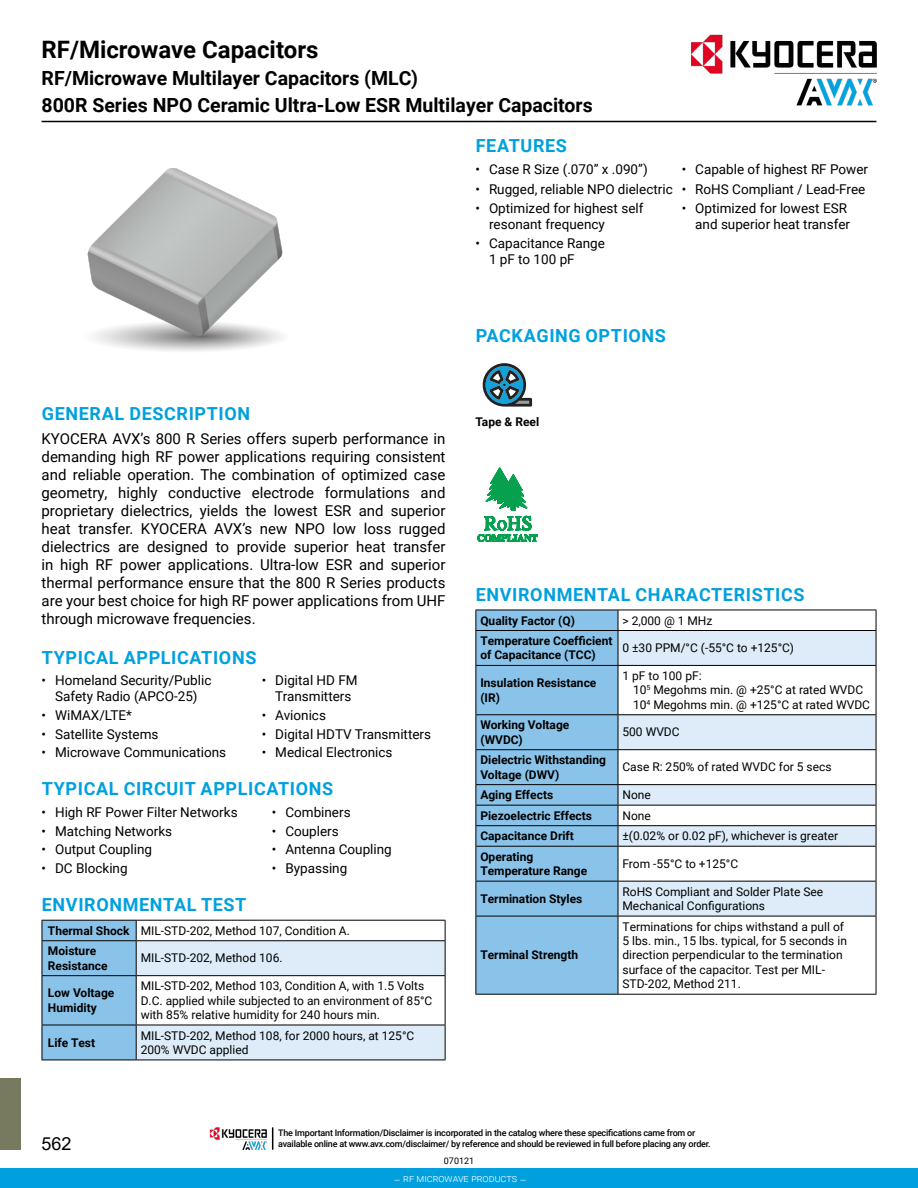
<style>
.page{position:relative;width:918px;height:1188px;background:#fff}
.page>*{position:absolute;margin:0;border:0;box-sizing:border-box;transform-origin:0 0}
.t1{font:700 24px "Roboto";color:#000}
.t2{font:700 19.5px "Roboto";color:#000}
.t3{font:700 18px "Roboto";letter-spacing:.035em;color:#00a0df}
.t4{font:18px "Arial";color:#000}
.t5{font:15px/18px "Roboto";color:#000;text-align:justify}
.t6{font:13.5px/16.2px "Roboto";color:#000}
.t7{font:12px/14.4px "Roboto";color:#000}
.t8{font:700 12px/14.4px "Roboto";color:#000}
.t9{font:300 10.5px "Roboto";color:#fff}
.t10{font:500 9px/10.8px "Roboto";letter-spacing:-.025em;color:#000}
.t11{font:9px "Roboto";letter-spacing:.015em;color:#000}
.s1{font-weight:700}
</style>
<div class="page">
<hr style="left:42px;top:121px;width:834px;height:1px;background:#000">
<div style="left:0;top:1078px;width:21px;height:72px;background:#787a60"></div>
<svg style="left:42px;top:920px;width:404px;height:140px"></svg>
<hr style="left:42px;top:940px;width:94px;height:1px;background:#000">
<hr style="left:42px;top:941px;width:1px;height:34px;background:#000">
<hr style="left:136px;top:940px;width:310px;height:1px;background:#000">
<hr style="left:136px;top:941px;width:1px;height:34px;background:#000">
<hr style="left:445px;top:941px;width:1px;height:34px;background:#000">
<hr style="left:42px;top:975px;width:94px;height:1px;background:#000">
<hr style="left:42px;top:976px;width:1px;height:49px;background:#000">
<hr style="left:136px;top:975px;width:310px;height:1px;background:#000">
<hr style="left:136px;top:976px;width:1px;height:49px;background:#000">
<hr style="left:445px;top:976px;width:1px;height:49px;background:#000">
<hr style="left:42px;top:1025px;width:94px;height:1px;background:#000">
<hr style="left:42px;top:1025px;width:1px;height:35px;background:#000">
<hr style="left:136px;top:1025px;width:310px;height:1px;background:#000">
<hr style="left:136px;top:1025px;width:1px;height:35px;background:#000">
<hr style="left:445px;top:1025px;width:1px;height:35px;background:#000">
<hr style="left:42px;top:1060px;width:94px;height:1px;background:#000">
<hr style="left:136px;top:1060px;width:310px;height:1px;background:#000">
<div style="left:477px;top:917px;width:141px;height:77px;background:#8ac3e9"></div>
<svg style="left:619px;top:631px;width:257px;height:285px;fill:#ddecf8"></svg>
<hr style="left:618px;top:610px;width:258px;height:1px;background:#000">
<svg style="left:876px;top:610px;width:1px;height:20px"></svg>
<hr style="left:618px;top:630px;width:258px;height:1px;background:#000">
<hr style="left:876px;top:631px;width:1px;height:34px;background:#000">
<hr style="left:618px;top:665px;width:258px;height:1px;background:#000">
<hr style="left:876px;top:666px;width:1px;height:48px;background:#000">
<hr style="left:618px;top:714px;width:258px;height:1px;background:#000">
<hr style="left:876px;top:715px;width:1px;height:34px;background:#000">
<hr style="left:618px;top:749px;width:258px;height:1px;background:#000">
<hr style="left:876px;top:750px;width:1px;height:34px;background:#000">
<hr style="left:618px;top:784px;width:258px;height:1px;background:#000">
<hr style="left:618px;top:805px;width:258px;height:1px;background:#000">
<hr style="left:618px;top:825px;width:258px;height:1px;background:#000">
<svg style="left:876px;top:785px;width:1px;height:61px"></svg>
<hr style="left:618px;top:846px;width:258px;height:1px;background:#000">
<hr style="left:876px;top:847px;width:1px;height:34px;background:#000">
<hr style="left:618px;top:881px;width:258px;height:1px;background:#000">
<hr style="left:876px;top:882px;width:1px;height:34px;background:#000">
<hr style="left:476px;top:916px;width:142px;height:1px;background:#000">
<hr style="left:476px;top:916px;width:1px;height:78px;background:#000">
<hr style="left:618px;top:916px;width:258px;height:1px;background:#000">
<hr style="left:618px;top:916px;width:1px;height:78px;background:#000">
<hr style="left:876px;top:916px;width:1px;height:78px;background:#000">
<hr style="left:476px;top:994px;width:142px;height:1px;background:#000">
<hr style="left:618px;top:994px;width:258px;height:1px;background:#000">
<img style="left:87px;top:168px;width:196px;height:183px">
<svg style="left:457px;top:120px;width:162px;height:796px"></svg>
<img style="left:669px;top:34px;width:208px;height:87px">
<div style="left:0;top:1169px;width:918px;height:19px;background:#00a0df"></div>
<img style="left:210px;top:1127px;width:57px;height:23px">
<svg style="left:272px;top:1127px;width:1px;height:23px"></svg>
<h1 class="t1" style="left:42px;top:33px;width:278px">RF/Microwave Capacitors</h1>
<h2 class="t2" style="left:42px;top:92px;width:553px">800R Series NPO Ceramic Ultra-Low ESR Multilayer Capacitors</h2>
<h2 class="t2" style="left:42px;top:65px;width:378px">RF/Microwave Multilayer Capacitors (MLC)</h2>
<h3 class="t3" style="left:476px;top:133px;width:93px">FEATURES</h3>
<p class="t6" style="left:476px;top:161px;width:174px">• Case R Size (.070” x .090”)</p>
<p class="t6" style="left:682px;top:161px;width:188px">• Capable of highest RF Power</p>
<p class="t6" style="left:476px;top:181px;width:391px">• Rugged, reliable NPO dielectric • RoHS Compliant / Lead-Free</p>
<p class="t6" style="left:489px;top:200px;width:156px;text-indent:-14px">• Optimized for highest self resonant frequency</p>
<p class="t6" style="left:682px;top:200px;width:170px;text-align:right">• Optimized for lowest ESR and superior heat transfer</p>
<p class="t6" style="left:489px;top:234px;width:118px;text-indent:-14px">• Capacitance Range<br>1 pF to 100 pF</p>
<h3 class="t3" style="left:42px;top:401px;width:210px">GENERAL DESCRIPTION</h3>
<p class="t5" style="left:42px;top:429px;width:405px">KYOCERA AVX’s 800 R Series offers superb performance in demanding high RF power applications requiring consistent and reliable operation. The combination of optimized case geometry, highly conductive electrode formulations and proprietary dielectrics, yields the lowest ESR and superior heat transfer. KYOCERA AVX’s new NPO low loss rugged dielectrics are designed to provide superior heat transfer in high RF power applications. Ultra-low ESR and superior thermal performance ensure that the 800 R Series products are your best choice for high RF power applications from UHF through microwave frequencies.</p>
<h3 class="t3" style="left:42px;top:645px;width:216px">TYPICAL APPLICATIONS</h3>
<p class="t6" style="left:42px;top:672px;width:171px;text-align:center">• Homeland Security/Public<br>Safety Radio (APCO-25)</p>
<p class="t6" style="left:262px;top:672px;width:97px;text-align:center">• Digital HD FM<br>Transmitters</p>
<p class="t6" style="left:42px;top:707px;width:92px">• WiMAX/LTE*</p>
<p class="t6" style="left:262px;top:707px;width:66px">• Avionics</p>
<p class="t6" style="left:42px;top:725px;width:118px">• Satellite Systems</p>
<p class="t6" style="left:262px;top:725px;width:171px">• Digital HDTV Transmitters</p>
<p class="t6" style="left:42px;top:744px;width:186px">• Microwave Communications</p>
<p class="t6" style="left:262px;top:744px;width:132px">• Medical Electronics</p>
<h3 class="t3" style="left:42px;top:776px;width:293px">TYPICAL CIRCUIT APPLICATIONS</h3>
<p class="t6" style="left:42px;top:804px;width:198px">• High RF Power Filter Networks</p>
<p class="t6" style="left:272px;top:804px;width:80px">• Combiners</p>
<p class="t6" style="left:42px;top:822px;width:132px">• Matching Networks</p>
<p class="t6" style="left:272px;top:822px;width:68px">• Couplers</p>
<p class="t6" style="left:42px;top:841px;width:112px">• Output Coupling</p>
<p class="t6" style="left:272px;top:841px;width:122px">• Antenna Coupling</p>
<p class="t6" style="left:42px;top:859px;width:88px">• DC Blocking</p>
<p class="t6" style="left:272px;top:859px;width:77px">• Bypassing</p>
<h3 class="t3" style="left:42px;top:892px;width:206px">ENVIRONMENTAL TEST</h3>
<p class="t7" style="left:48px;top:920px;width:304px;line-height:20.5px"><span class="s1">Thermal Shock</span> MIL-STD-202, Method 107, Condition A.<br><span class="s1">Moisture</span></p>
<p class="t8" style="left:48px;top:958px;width:61px">Resistance</p>
<p class="t7" style="left:141px;top:951px;width:143px">MIL-STD-202, Method 106.</p>
<p class="t8" style="left:48px;top:985px;width:68px">Low Voltage<br>Humidity</p>
<p class="t7" style="left:141px;top:978px;width:293px">MIL-STD-202, Method 103, Condition A, with 1.5 Volts<br>D.C. applied while subjected to an environment of 85°C with 85% relative humidity for 240 hours min.</p>
<p class="t8" style="left:48px;top:1035px;width:49px">Life Test</p>
<p class="t7" style="left:141px;top:1028px;width:275px">MIL-STD-202, Method 108, for 2000 hours, at 125°C<br>200% WVDC applied</p>
<h3 class="t3" style="left:476px;top:323px;width:192px">PACKAGING OPTIONS</h3>
<p class="t8" style="left:476px;top:414px;width:65px">Tape &amp; Reel</p>
<h3 class="t3" style="left:476px;top:582px;width:330px">ENVIRONMENTAL CHARACTERISTICS</h3>
<p class="t8" style="left:480px;top:613px;width:96px">Quality Factor (Q)</p>
<p class="t7" style="left:623px;top:613px;width:91px">&gt; 2,000 @ 1 MHz</p>
<p class="t8" style="left:480px;top:633px;width:134px">Temperature Coefficient of Capacitance (TCC)</p>
<p class="t7" style="left:623px;top:640px;width:173px">0 ±30 PPM/°C (-55°C to +125°C)</p>
<p class="t8" style="left:480px;top:675px;width:118px">Insulation Resistance (IR)</p>
<p class="t7" style="left:633px;top:668px;width:239px;text-indent:-10px">1 pF to 100 pF:<br>10<sup>5</sup> Megohms min. @ +25°C at rated WVDC<br>10<sup>4</sup> Megohms min. @ +125°C at rated WVDC</p>
<p class="t8" style="left:480px;top:717px;width:90px">Working Voltage (WVDC)</p>
<p class="t7" style="left:623px;top:725px;width:59px">500 WVDC</p>
<p class="t8" style="left:480px;top:752px;width:127px">Dielectric Withstanding<br>Voltage (DWV)</p>
<p class="t7" style="left:623px;top:760px;width:211px">Case R: 250% of rated WVDC for 5 secs</p>
<p class="t8" style="left:480px;top:787px;width:74px">Aging Effects</p>
<p class="t7" style="left:623px;top:787px;width:30px">None</p>
<p class="t8" style="left:480px;top:808px;width:113px">Piezoelectric Effects</p>
<p class="t7" style="left:623px;top:808px;width:30px">None</p>
<p class="t8" style="left:480px;top:828px;width:95px">Capacitance Drift</p>
<p class="t7" style="left:623px;top:828px;width:217px">±(0.02% or 0.02 pF), whichever is greater</p>
<p class="t8" style="left:480px;top:849px;width:108px">Operating<br>Temperature Range</p>
<p class="t7" style="left:623px;top:856px;width:117px">From -55°C to +125°C</p>
<p class="t8" style="left:480px;top:891px;width:104px">Termination Styles</p>
<p class="t7" style="left:623px;top:884px;width:202px">RoHS Compliant and Solder Plate See<br>Mechanical Configurations</p>
<p class="t8" style="left:480px;top:948px;width:99px">Terminal Strength</p>
<p class="t7" style="left:623px;top:919px;width:226px">Terminations for chips withstand a pull of 5 lbs. min., 15 lbs. typical, for 5 seconds in direction perpendicular to the termination surface of the capacitor. Test per MIL-STD-202, Method 211.</p>
<h3 class="t4" style="left:42px;top:1131px;width:32px">562</h3>
<p class="t10" style="left:278px;top:1127px;width:434px">The Important Information/Disclaimer is incorporated in the catalog where these specifications came from or available online at www.avx.com/disclaimer/ by reference and should be reviewed in full before placing any order.</p>
<p class="t11" style="left:444px;top:1155px;width:32px">070121</p>
<p class="t9" style="left:394px;top:1171px;width:134px">– rf microwave products –</p>
</div>
